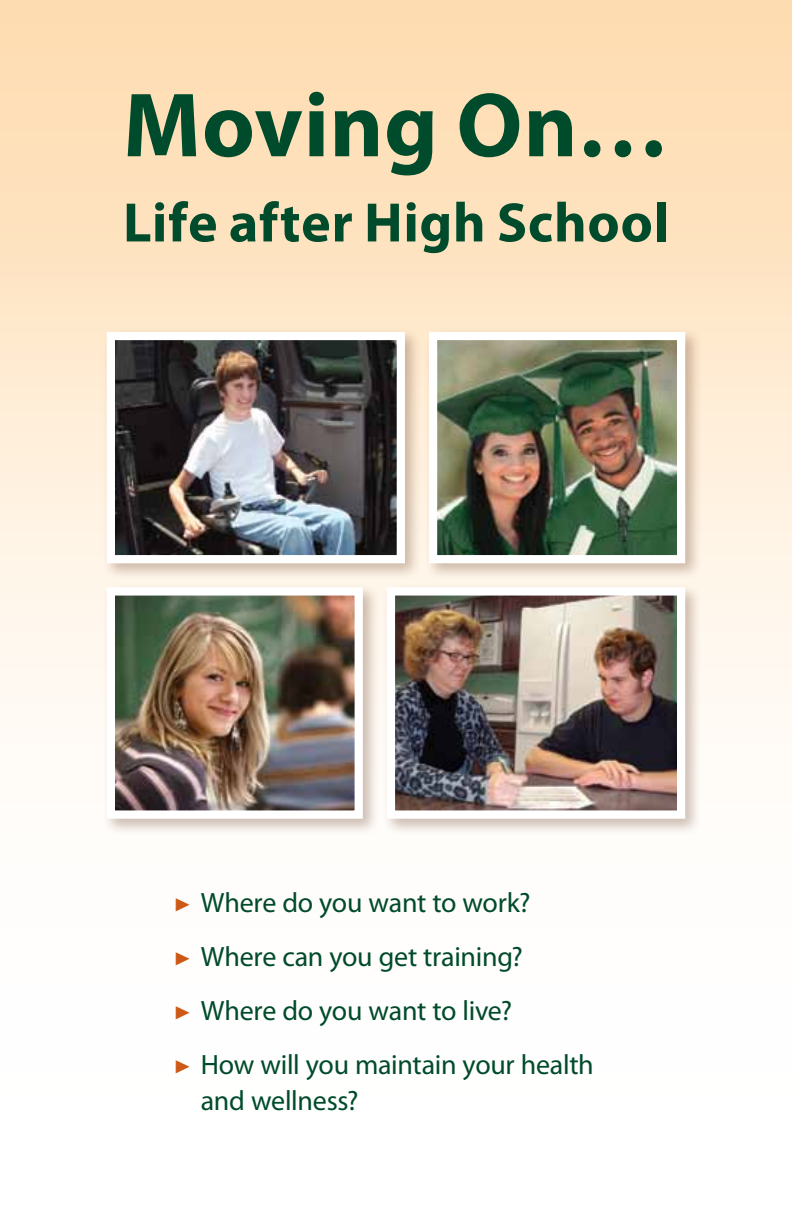
<style>
.page{position:relative;width:792px;height:1224px;background:#fff}
.page>*{position:absolute;margin:0;border:0;box-sizing:border-box;transform-origin:0 0}
.t1{font:700 92px "Myriad Pro";letter-spacing:.01em;color:#004b2b}
.t2{font:700 56px "Myriad Pro";letter-spacing:.015em;color:#004b2b}
.t3{font:28px/36px "Myriad Pro";letter-spacing:-.01em;color:#004b2b}
.s1{font-family:"Minion Pro";color:#cc5a16}
</style>
<div class="page">
<div style="left:0;top:0;width:792px;height:1224px;background:linear-gradient(to bottom,#fedeb6,#fff)"></div>
<div style="left:102px;top:327px;width:321px;height:254px;background:#4d1d00;opacity:.28"></div>
<img style="left:116px;top:341px;width:280px;height:213px">
<div style="left:107px;top:332px;width:298px;height:231px;border:8px solid #fff"></div>
<div style="left:102px;top:583px;width:278px;height:253px;background:#4d1d00;opacity:.28"></div>
<img style="left:116px;top:596px;width:238px;height:214px">
<div style="left:107px;top:587px;width:256px;height:232px;border:8px solid #fff"></div>
<div style="left:424px;top:327px;width:278px;height:254px;background:#4d1d00;opacity:.28"></div>
<img style="left:438px;top:341px;width:238px;height:213px">
<div style="left:429px;top:332px;width:256px;height:231px;border:8px solid #fff"></div>
<div style="left:382px;top:583px;width:321px;height:253px;background:#4d1d00;opacity:.28"></div>
<img style="left:396px;top:596px;width:280px;height:214px">
<div style="left:387px;top:587px;width:298px;height:232px;border:8px solid #fff"></div>
<p class="t1" style="left:123px;top:65px;width:547px">Moving On…</p>
<p class="t2" style="left:123px;top:186px;width:548px">Life after High School</p>
<p class="t3" style="left:174px;top:884px;width:358px"><span class="s1">▶</span> Where do you want to work?</p>
<p class="t3" style="left:174px;top:938px;width:351px"><span class="s1">▶</span> Where can you get training?</p>
<p class="t3" style="left:174px;top:992px;width:340px"><span class="s1">▶</span> Where do you want to live?</p>
<p class="t3" style="left:201px;top:1046px;width:395px;text-indent:-27px"><span class="s1">▶</span> How will you maintain your health and wellness?</p>
</div>
